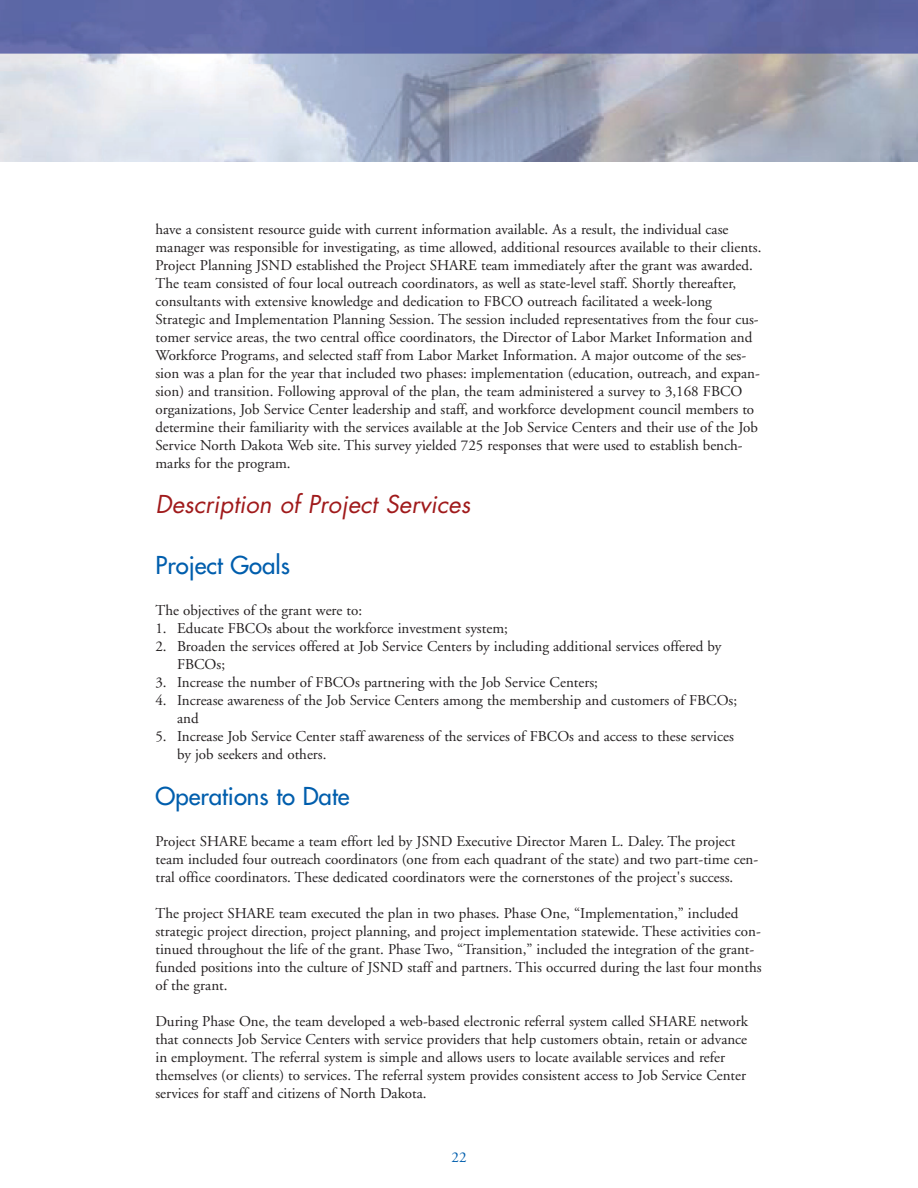
<style>
.page{position:relative;width:918px;height:1188px;background:#fff}
.page>*{position:absolute;margin:0;border:0;box-sizing:border-box;transform-origin:0 0}
.t1{font:italic 24px "Futura";color:#a01a1b}
.t2{font:24px "Futura";color:#005ead}
.t3{font:15px/18px "Adobe Garamond";color:#231f20}
.t4{font:15px "Adobe Garamond";color:#005ead}
</style>
<div class="page">
<img style="left:0;top:0;width:918px;height:161px">
<p class="t3" style="left:155px;top:221px;width:607px">have a consistent resource guide with current information available. As a result, the individual case manager was responsible for investigating, as time allowed, additional resources available to their clients.<br>Project Planning JSND established the Project SHARE team immediately after the grant was awarded.<br>The team consisted of four local outreach coordinators, as well as state-level staff. Shortly thereafter, consultants with extensive knowledge and dedication to FBCO outreach facilitated a week-long Strategic and Implementation Planning Session. The session included representatives from the four cus&shy;tomer service areas, the two central office coordinators, the Director of Labor Market Information and Workforce Programs, and selected staff from Labor Market Information. A major outcome of the ses&shy;sion was a plan for the year that included two phases: implementation (education, outreach, and expan&shy;sion) and transition. Following approval of the plan, the team administered a survey to 3,168 FBCO organizations, Job Service Center leadership and staff, and workforce development council members to determine their familiarity with the services available at the Job Service Centers and their use of the Job Service North Dakota Web site. This survey yielded 725 responses that were used to establish bench&shy;marks for the program.</p>
<h1 class="t1" style="left:155px;top:493px;width:316px">Description of Project Services</h1>
<h1 class="t2" style="left:155px;top:553px;width:136px">Project Goals</h1>
<p class="t3" style="left:155px;top:602px;width:208px">The objectives of the grant were to:</p>
<p class="t3" style="left:155px;top:620px;width:354px">1. Educate FBCOs about the workforce investment system;</p>
<p class="t3" style="left:177px;top:638px;width:546px;text-indent:-22px">2. Broaden the services offered at Job Service Centers by including additional services offered by<br>FBCOs;</p>
<p class="t3" style="left:155px;top:674px;width:444px">3. Increase the number of FBCOs partnering with the Job Service Centers;</p>
<p class="t3" style="left:177px;top:692px;width:562px;text-indent:-22px">4. Increase awareness of the Job Service Centers among the membership and customers of FBCOs; and</p>
<p class="t3" style="left:177px;top:728px;width:558px;text-indent:-22px">5. Increase Job Service Center staff awareness of the services of FBCOs and access to these services by job seekers and others.</p>
<h1 class="t2" style="left:155px;top:783px;width:195px">Operations to Date</h1>
<p class="t3" style="left:155px;top:833px;width:604px">Project SHARE became a team effort led by JSND Executive Director Maren L. Daley. The project team included four outreach coordinators (one from each quadrant of the state) and two part-time cen&shy;tral office coordinators. These dedicated coordinators were the cornerstones of the project's success.</p>
<p class="t3" style="left:155px;top:905px;width:608px">The project SHARE team executed the plan in two phases. Phase One, “Implementation,” included strategic project direction, project planning, and project implementation statewide. These activities con&shy;tinued throughout the life of the grant. Phase Two, “Transition,” included the integration of the grant&shy;funded positions into the culture of JSND staff and partners. This occurred during the last four months of the grant.</p>
<p class="t3" style="left:155px;top:1013px;width:594px">During Phase One, the team developed a web-based electronic referral system called SHARE network that connects Job Service Centers with service providers that help customers obtain, retain or advance in employment. The referral system is simple and allows users to locate available services and refer themselves (or clients) to services. The referral system provides consistent access to Job Service Center services for staff and citizens of North Dakota.</p>
<p class="t4" style="left:452px;top:1151px;width:16px">22</p>
</div>
